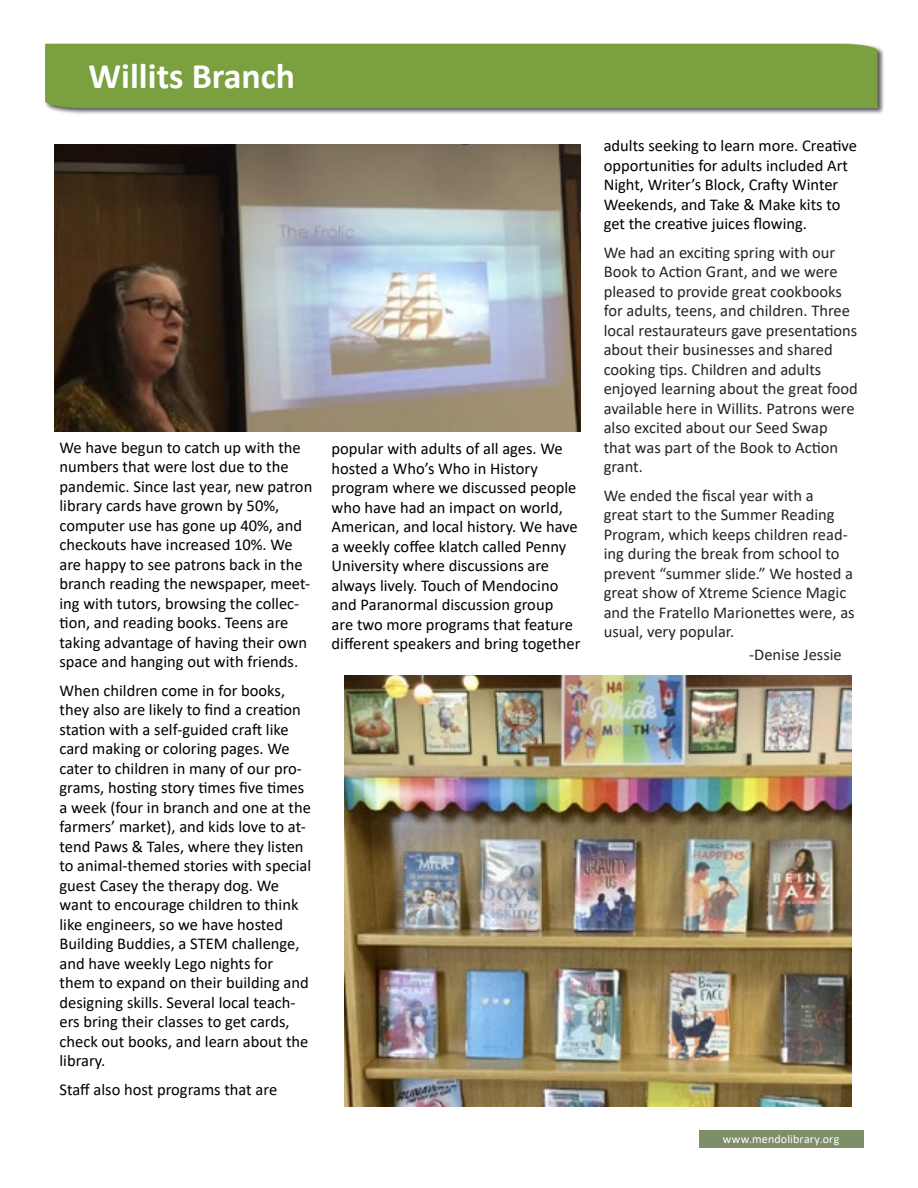
<style>
.page{position:relative;width:918px;height:1188px;background:#fff}
.page>*{position:absolute;margin:0;border:0;box-sizing:border-box;transform-origin:0 0}
.t1{font:700 36px "Calibri";color:#fff}
.t2{font:16.5px/19.5px "Calibri";color:#000}
.t3{font:16.5px/19.5px "Calibri";color:#242424}
.t4{font:12px "Calibri";letter-spacing:.015em;color:#fff}
</style>
<div class="page">
<div style="left:44px;top:43px;width:840px;height:72px;background:#000;opacity:.75"></div>
<div style="left:45px;top:44px;width:833px;height:64px;background:#7aa040"></div>
<div style="left:699px;top:1130px;width:164px;height:18px;background:#7d8e69"></div>
<img style="left:344px;top:675px;width:507px;height:432px">
<img style="left:54px;top:145px;width:526px;height:287px">
<h1 class="t1" style="left:89px;top:51px;width:208px">Willits Branch</h1>
<p class="t2" style="left:60px;top:437px;width:254px">We have begun to catch up with the numbers that were lost due to the pandemic. Since last year, new patron library cards have grown by 50%, computer use has gone up 40%, and checkouts have increased 10%. We are happy to see patrons back in the branch reading the newspaper, meet&shy;ing with tutors, browsing the collec&shy;tion, and reading books. Teens are taking advantage of having their own space and hanging out with friends.</p>
<p class="t2" style="left:60px;top:680px;width:253px">When children come in for books, they also are likely to find a creation station with a self-guided craft like card making or coloring pages. We cater to children in many of our pro&shy;grams, hosting story times five times a week (four in branch and one at the farmers’ market), and kids love to at&shy;tend Paws &amp; Tales, where they listen to animal-themed stories with special guest Casey the therapy dog. We want to encourage children to think like engineers, so we have hosted Building Buddies, a STEM challenge, and have weekly Lego nights for them to expand on their building and designing skills. Several local teach&shy;ers bring their classes to get cards, check out books, and learn about the library.</p>
<p class="t2" style="left:60px;top:1079px;width:219px">Staff also host programs that are</p>
<p class="t2" style="left:332px;top:438px;width:250px">popular with adults of all ages. We hosted a Who’s Who in History program where we discussed people who have had an impact on world, American, and local history. We have a weekly coffee klatch called Penny University where discussions are always lively. Touch of Mendocino and Paranormal discussion group<br>are two more programs that feature different speakers and bring together</p>
<p class="t2" style="left:604px;top:135px;width:255px">adults seeking to learn more. Creative opportunities for adults included Art Night, Writer’s Block, Crafty Winter Weekends, and Take &amp; Make kits to get the creative juices flowing.</p>
<p class="t3" style="left:604px;top:242px;width:256px">We had an exciting spring with our Book to Action Grant, and we were pleased to provide great cookbooks for adults, teens, and children. Three local restaurateurs gave presentations about their businesses and shared cooking tips. Children and adults enjoyed learning about the great food available here in Willits. Patrons were also excited about our Seed Swap that was part of the Book to Action grant.</p>
<p class="t3" style="left:604px;top:485px;width:252px">We ended the fiscal year with a<br>great start to the Summer Reading<br>Program, which keeps children read&shy;ing during the break from school to prevent “summer slide.” We hosted a great show of Xtreme Science Magic and the Fratello Marionettes were, as usual, very popular.</p>
<p class="t3" style="left:749px;top:645px;width:94px">-Denise Jessie</p>
<p class="t4" style="left:723px;top:1130px;width:118px">www.mendolibrary.org</p>
</div>
